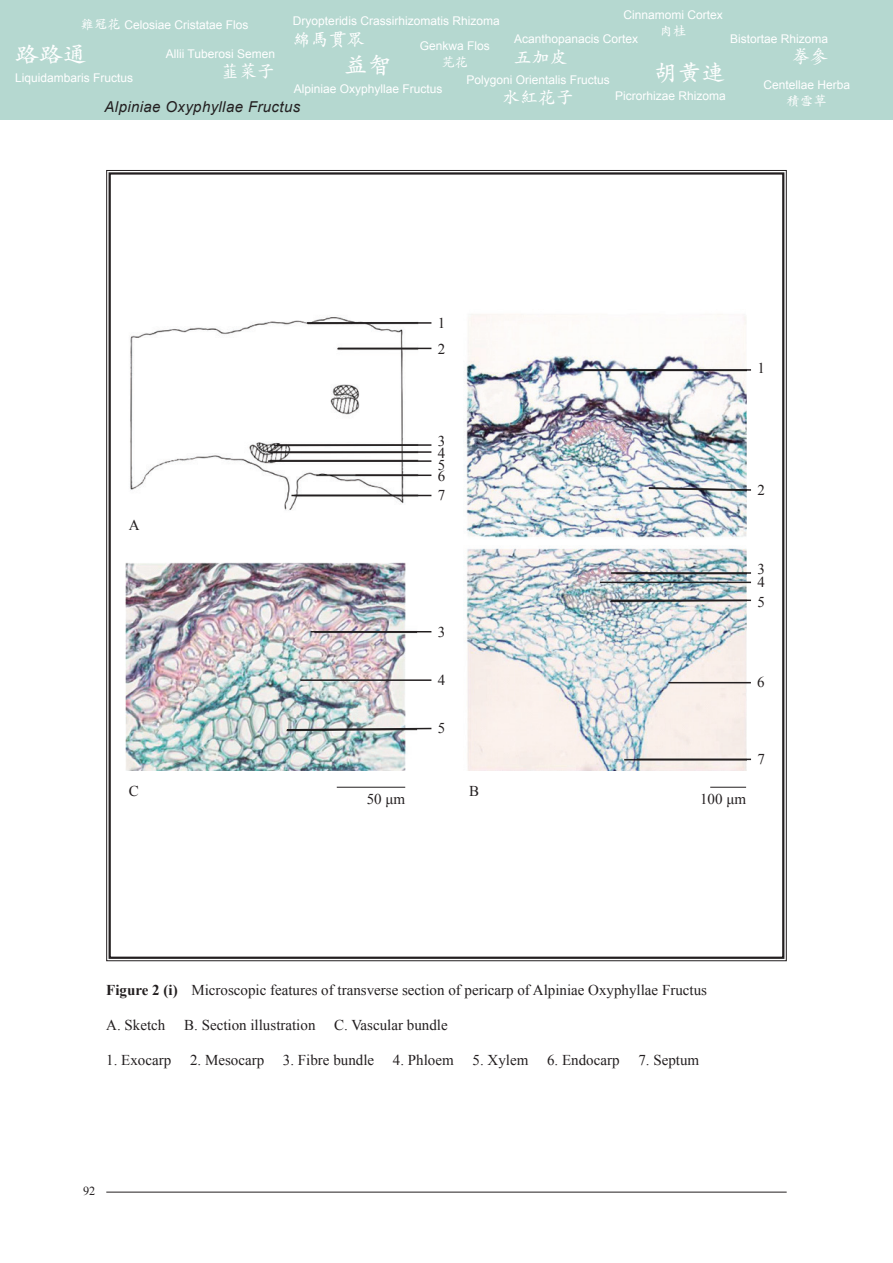
<style>
.page{position:relative;width:893px;height:1263px;background:#fff}
.page>*{position:absolute;margin:0;border:0;box-sizing:border-box;transform-origin:0 0}
.t1{font:600 24px "M Kai HK";color:#fff}
.t2{font:600 18px "M Kai HK";color:#fff}
.t3{font:15px "Times New Roman";color:#231f20}
.t4{font:italic 15px "Arial";letter-spacing:.025em;color:#231f20}
.t5{font:600 13.5px "M Kai HK";color:#fff}
.t6{font:12.3px "Times New Roman";color:#231f20}
.t7{font:12px "Arial";color:#fff}
.s1{font-family:"M Kai HK";font-weight:600;font-size:13.5px}
.s2{font-weight:700}
</style>
<div class="page">
<div style="left:0;top:0;width:893px;height:119px;background:#b5d8d0"></div>
<hr style="left:106px;top:1192px;width:681px;height:1px;background:#231f20">
<svg style="left:106px;top:170px;width:681px;height:791px"></svg>
<img style="left:125px;top:240px;width:621px;height:530px">
<hr style="left:307px;top:322px;width:124px;height:2px;background:#231f20">
<hr style="left:578px;top:369px;width:173px;height:2px;background:#231f20">
<hr style="left:338px;top:348px;width:93px;height:1px;background:#231f20">
<svg style="left:647px;top:487px;width:105px;height:4px"></svg>
<hr style="left:277px;top:444px;width:154px;height:2px;background:#231f20">
<hr style="left:611px;top:572px;width:140px;height:2px;background:#231f20">
<hr style="left:268px;top:460px;width:163px;height:2px;background:#231f20">
<hr style="left:611px;top:600px;width:140px;height:1px;background:#231f20">
<hr style="left:291px;top:495px;width:140px;height:1px;background:#231f20">
<hr style="left:311px;top:631px;width:120px;height:1px;background:#231f20">
<hr style="left:300px;top:679px;width:131px;height:2px;background:#231f20">
<svg style="left:285px;top:727px;width:148px;height:4px"></svg>
<hr style="left:355px;top:474px;width:76px;height:2px;background:#231f20">
<hr style="left:668px;top:682px;width:83px;height:1px;background:#231f20">
<hr style="left:637px;top:759px;width:114px;height:1px;background:#231f20">
<hr style="left:268px;top:451px;width:163px;height:2px;background:#231f20">
<hr style="left:600px;top:582px;width:151px;height:1px;background:#231f20">
<hr style="left:337px;top:787px;width:68px;height:1px;background:#231f20">
<hr style="left:710px;top:787px;width:36px;height:1px;background:#231f20">
<p class="t7" style="left:623px;top:7px;width:101px">Cinnamomi Cortex</p>
<p class="t5" style="left:660px;top:22px;width:28px">肉桂</p>
<p class="t7" style="left:293px;top:13px;width:208px">Dryopteridis Crassirhizomatis Rhizoma</p>
<p class="t2" style="left:293px;top:27px;width:73px">綿馬貫眾</p>
<p class="t7" style="left:514px;top:31px;width:126px">Acanthopanacis Cortex</p>
<p class="t2" style="left:514px;top:45px;width:55px">五加皮</p>
<p class="t7" style="left:81px;top:17px;width:169px"><span class="s1">雞冠花</span> Celosiae Cristatae Flos</p>
<p class="t7" style="left:730px;top:31px;width:100px">Bistortae Rhizoma</p>
<p class="t2" style="left:792px;top:44px;width:37px">拳參</p>
<p class="t7" style="left:420px;top:38px;width:72px">Genkwa Flos</p>
<p class="t5" style="left:441px;top:52px;width:28px">芫花</p>
<p class="t1" style="left:15px;top:37px;width:73px">路路通</p>
<p class="t7" style="left:15px;top:70px;width:120px">Liquidambaris Fructus</p>
<p class="t1" style="left:654px;top:56px;width:73px">胡黃連</p>
<p class="t7" style="left:615px;top:88px;width:112px">Picrorhizae Rhizoma</p>
<p class="t7" style="left:166px;top:45px;width:111px">Allii Tuberosi Semen</p>
<p class="t2" style="left:221px;top:59px;width:55px">韮菜子</p>
<p class="t4" style="left:105px;top:97px;width:197px">Alpiniae Oxyphyllae Fructus</p>
<p class="t1" style="left:344px;top:48px;width:49px">益智</p>
<p class="t7" style="left:294px;top:81px;width:150px">Alpiniae Oxyphyllae Fructus</p>
<p class="t7" style="left:467px;top:72px;width:145px">Polygoni Orientalis Fructus</p>
<p class="t2" style="left:502px;top:85px;width:73px">水紅花子</p>
<p class="t7" style="left:763px;top:77px;width:88px">Centellae Herba</p>
<p class="t5" style="left:787px;top:92px;width:42px">積雪草</p>
<p class="t3" style="left:438px;top:312px;width:9px">1</p>
<p class="t3" style="left:438px;top:339px;width:9px">2</p>
<p class="t3" style="left:757px;top:358px;width:9px">1</p>
<p class="t3" style="left:129px;top:515px;width:12px">A</p>
<p class="t3" style="left:438px;top:431px;width:9px">3</p>
<p class="t3" style="left:438px;top:443px;width:9px">4</p>
<p class="t3" style="left:438px;top:455px;width:9px">5</p>
<p class="t3" style="left:438px;top:466px;width:9px">6</p>
<p class="t3" style="left:438px;top:485px;width:9px">7</p>
<p class="t3" style="left:757px;top:480px;width:9px">2</p>
<p class="t3" style="left:438px;top:622px;width:9px">3</p>
<p class="t3" style="left:438px;top:670px;width:9px">4</p>
<p class="t3" style="left:438px;top:718px;width:9px">5</p>
<p class="t3" style="left:129px;top:781px;width:12px">C</p>
<p class="t3" style="left:469px;top:781px;width:12px">B</p>
<p class="t3" style="left:367px;top:789px;width:40px">50 μm</p>
<p class="t3" style="left:700px;top:789px;width:47px">100 μm</p>
<p class="t3" style="left:757px;top:559px;width:9px">3</p>
<p class="t3" style="left:757px;top:572px;width:9px">4</p>
<p class="t3" style="left:757px;top:591px;width:9px">5</p>
<p class="t3" style="left:757px;top:672px;width:9px">6</p>
<p class="t3" style="left:757px;top:748px;width:9px">7</p>
<p class="t3" style="left:106px;top:980px;width:602px"><span class="s2">Figure 2 (i)</span> Microscopic features of transverse section of pericarp of Alpiniae Oxyphyllae Fructus</p>
<p class="t3" style="left:106px;top:1015px;width:61px">A. Sketch</p>
<p class="t3" style="left:184px;top:1015px;width:133px">B. Section illustration</p>
<p class="t3" style="left:334px;top:1015px;width:115px">C. Vascular bundle</p>
<p class="t3" style="left:106px;top:1050px;width:66px">1. Exocarp</p>
<p class="t3" style="left:190px;top:1050px;width:76px">2. Mesocarp</p>
<p class="t3" style="left:283px;top:1050px;width:93px">3. Fibre bundle</p>
<p class="t3" style="left:393px;top:1050px;width:62px">4. Phloem</p>
<p class="t3" style="left:473px;top:1050px;width:57px">5. Xylem</p>
<p class="t3" style="left:547px;top:1050px;width:74px">6. Endocarp</p>
<p class="t3" style="left:638px;top:1050px;width:62px">7. Septum</p>
<p class="t6" style="left:83px;top:1182px;width:14px">92</p>
</div>
